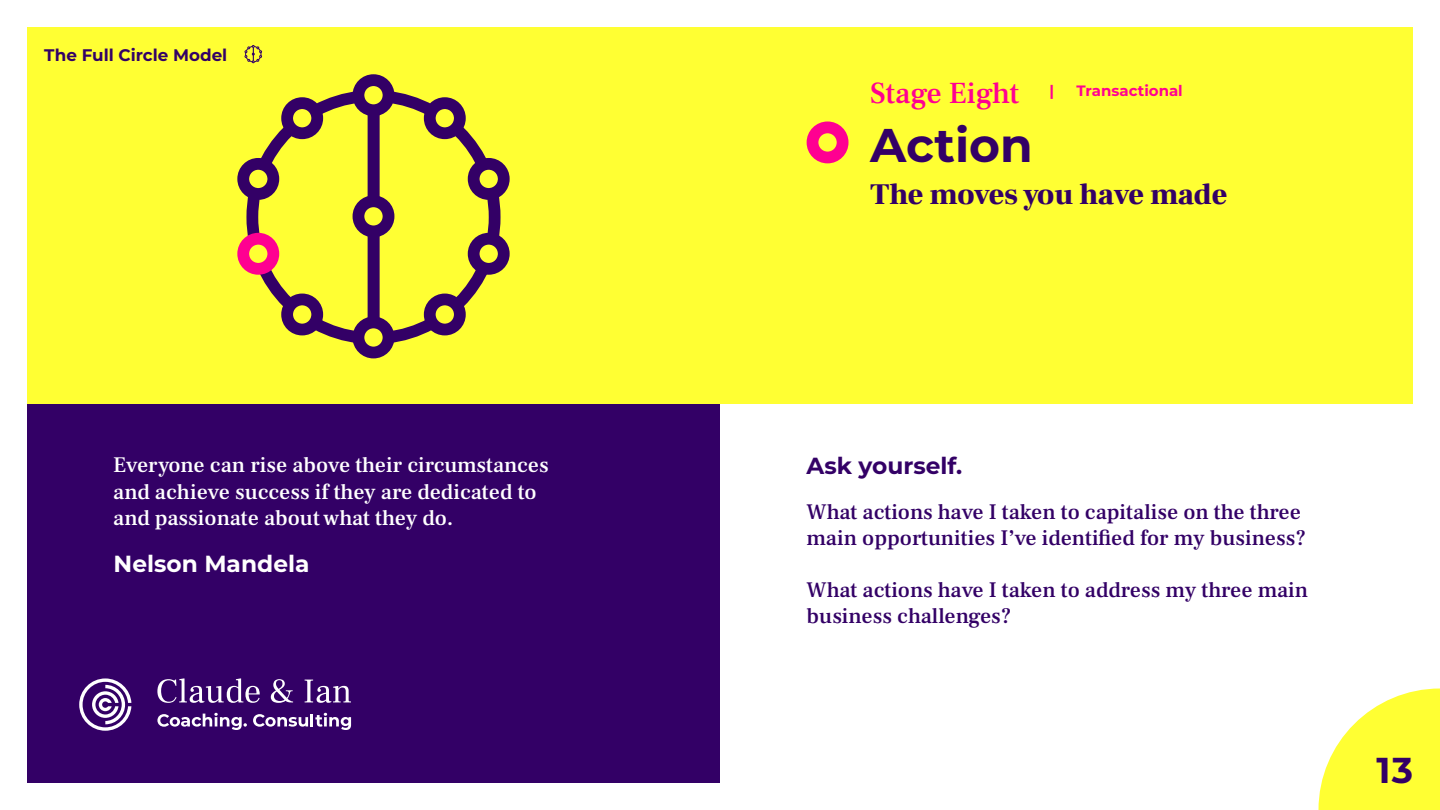
<style>
.page{position:relative;width:1440px;height:810px;background:#fff}
.page>*{position:absolute;margin:0;border:0;box-sizing:border-box;transform-origin:0 0}
.t1{font:700 47.25px "Montserrat";color:#306}
.t2{font:700 36px "Montserrat";color:#306}
.t3{font:900 30px "Frank Ruhl Libre";letter-spacing:-.015em;color:#306}
.t4{font:500 30px "Frank Ruhl Libre";color:#ff0091}
.t5{font:700 23.25px "Montserrat";color:#fff}
.t6{font:700 23.25px "Montserrat";color:#306}
.t7{font:500 21.75px/26.1px "Frank Ruhl Libre";color:#306}
.t8{font:500 21.75px/26.1px "Frank Ruhl Libre";color:#fff}
.t9{font:700 16.73px "Montserrat";color:#306}
.t10{font:700 15px "Montserrat";color:#ff0091}
</style>
<div class="page">
<div style="left:27px;top:27px;width:693px;height:378px;background:#ff3"></div>
<div style="left:720px;top:27px;width:693px;height:378px;background:#ff3"></div>
<div style="left:27px;top:404px;width:693px;height:379px;background:#306"></div>
<div style="left:720px;top:404px;width:693px;height:379px;background:#fff"></div>
<svg style="left:1318px;top:688px;width:122px;height:122px"></svg>
<svg style="left:245px;top:45px;width:17px;height:18px"></svg>
<svg style="left:79px;top:678px;width:52px;height:53px"></svg>
<svg style="left:157px;top:678px;width:103px;height:25px"></svg>
<svg style="left:271px;top:679px;width:22px;height:24px"></svg>
<svg style="left:305px;top:680px;width:46px;height:23px"></svg>
<svg style="left:157px;top:713px;width:90px;height:17px"></svg>
<svg style="left:253px;top:713px;width:98px;height:17px"></svg>
<svg style="left:241px;top:84px;width:265px;height:266px"></svg>
<div style="left:358px;top:80px;width:31px;height:30px;background:#ff3;border-radius:50%"></div>
<div style="left:353px;top:74px;width:41px;height:42px;border:12px solid #306;border-radius:50%"></div>
<div style="left:358px;top:322px;width:31px;height:31px;background:#ff3;border-radius:50%"></div>
<div style="left:353px;top:317px;width:41px;height:41px;border:12px solid #306;border-radius:50%"></div>
<div style="left:430px;top:103px;width:30px;height:30px;background:#ff3;border-radius:50%"></div>
<div style="left:424px;top:97px;width:42px;height:42px;border:12px solid #306;border-radius:50%"></div>
<div style="left:474px;top:164px;width:30px;height:30px;background:#ff3;border-radius:50%"></div>
<div style="left:468px;top:158px;width:42px;height:42px;border:12px solid #306;border-radius:50%"></div>
<div style="left:474px;top:239px;width:30px;height:30px;background:#ff3;border-radius:50%"></div>
<div style="left:468px;top:233px;width:42px;height:42px;border:12px solid #306;border-radius:50%"></div>
<div style="left:430px;top:299px;width:30px;height:31px;background:#ff3;border-radius:50%"></div>
<div style="left:424px;top:294px;width:42px;height:41px;border:12px solid #306;border-radius:50%"></div>
<div style="left:287px;top:103px;width:30px;height:30px;background:#ff3;border-radius:50%"></div>
<div style="left:281px;top:97px;width:42px;height:42px;border:12px solid #306;border-radius:50%"></div>
<div style="left:243px;top:164px;width:30px;height:30px;background:#ff3;border-radius:50%"></div>
<div style="left:237px;top:158px;width:42px;height:42px;border:12px solid #306;border-radius:50%"></div>
<div style="left:243px;top:239px;width:30px;height:30px;background:#ff3;border-radius:50%"></div>
<div style="left:237px;top:233px;width:42px;height:42px;border:12px solid #ff0091;border-radius:50%"></div>
<div style="left:287px;top:299px;width:30px;height:31px;background:#ff3;border-radius:50%"></div>
<div style="left:281px;top:294px;width:42px;height:41px;border:12px solid #306;border-radius:50%"></div>
<div style="left:358px;top:201px;width:31px;height:30px;background:#ff3;border-radius:50%"></div>
<div style="left:353px;top:195px;width:41px;height:42px;border:12px solid #306;border-radius:50%"></div>
<div style="left:807px;top:122px;width:42px;height:41px;border:12px solid #ff0091;border-radius:50%"></div>
<p class="t9" style="left:44px;top:43px;width:185px">The Full Circle Model</p>
<p class="t8" style="left:113px;top:452px;width:437px">Everyone can rise above their circumstances and achieve success if they are dedicated to and passionate about what they do.</p>
<p class="t5" style="left:114px;top:547px;width:197px">Nelson Mandela</p>
<p class="t4" style="left:870px;top:74px;width:151px">Stage Eight</p>
<p class="t10" style="left:1049px;top:80px;width:6px">|</p>
<p class="t10" style="left:1076px;top:80px;width:108px">Transactional</p>
<p class="t1" style="left:870px;top:111px;width:164px">Action</p>
<p class="t3" style="left:870px;top:176px;width:359px">The moves you have made</p>
<p class="t6" style="left:807px;top:449px;width:157px">Ask yourself.</p>
<p class="t7" style="left:807px;top:498px;width:501px">What actions have I taken to capitalise on the three main opportunities I’ve identified for my business?</p>
<p class="t7" style="left:807px;top:577px;width:503px">What actions have I taken to address my three main business challenges?</p>
<h2 class="t2" style="left:1376px;top:744px;width:38px">13</h2>
</div>
